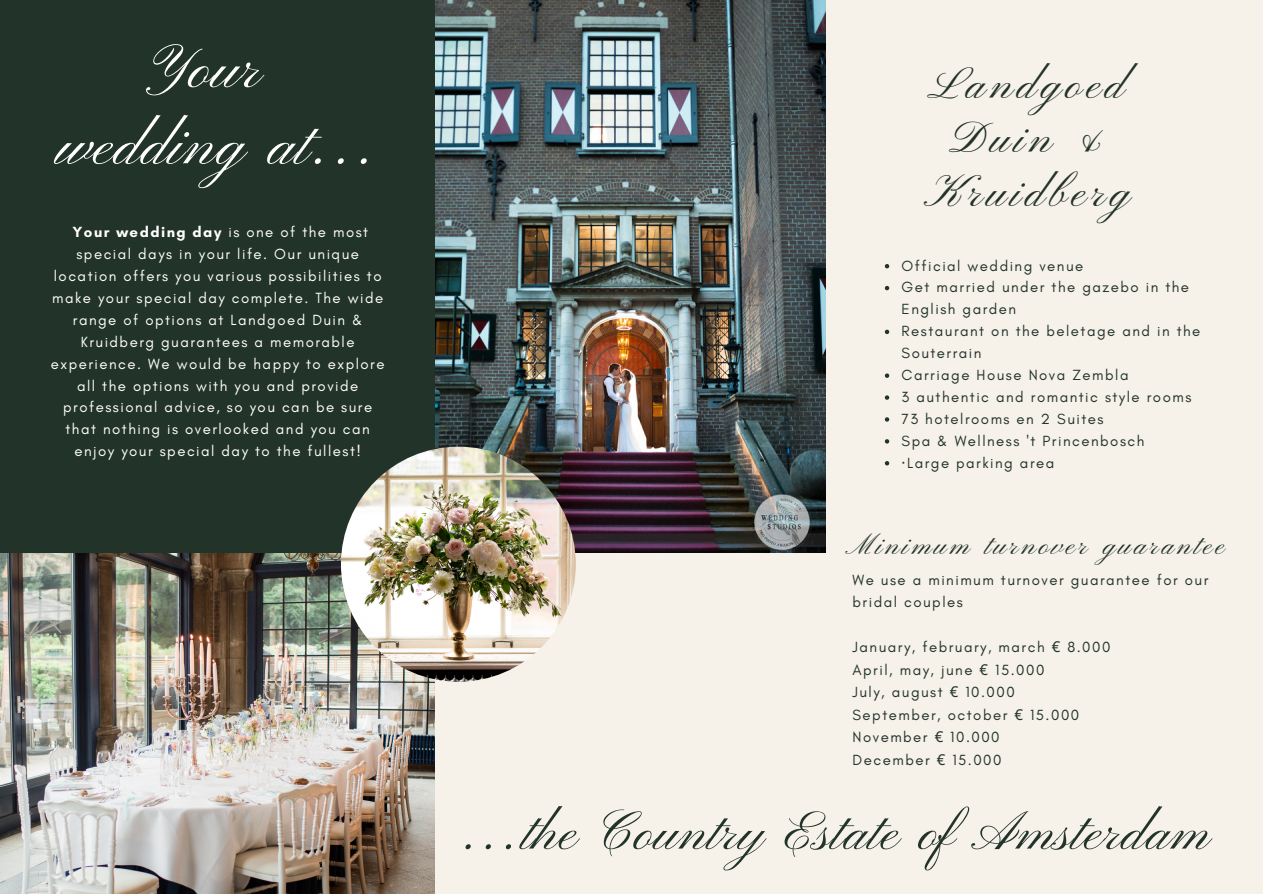
<style>
.page{position:relative;width:1263px;height:894px;background:#fff}
.page>*{position:absolute;margin:0;border:0;box-sizing:border-box;transform-origin:0 0}
.t1{font:63px/76.7px "Pinyon Script";letter-spacing:.01em;color:#fff;text-align:center}
.t2{font:55.35px "Pinyon Script";letter-spacing:.01em;color:#22332a}
.t3{font:45px/54px "Pinyon Script";letter-spacing:.1em;color:#22332a;text-align:center}
.t4{font:28.5px "Pinyon Script";letter-spacing:.1em;color:#22332a}
.t5{font:15px/21.9px "Glacial Indifference";letter-spacing:.1em;color:#22332a}
.t6{font:15px/21.9px "Glacial Indifference";letter-spacing:.1em;color:#fff;text-align:center}
.s1{font-weight:700}
.s2{font-family:"Noto Sans"}
</style>
<div class="page">
<div style="left:0;top:0;width:1263px;height:893px;background:#f6f1e9"></div>
<img style="left:0;top:552px;width:434px;height:341px">
<img style="left:434px;top:0;width:392px;height:552px">
<div style="left:0;top:0;width:434px;height:552px;background:#22332a"></div>
<img style="left:341px;top:446px;width:235px;height:235px;border-radius:50%">
<svg style="left:885px;top:264px;width:4px;height:4px"></svg>
<svg style="left:885px;top:286px;width:4px;height:4px"></svg>
<svg style="left:885px;top:329px;width:4px;height:5px"></svg>
<svg style="left:885px;top:373px;width:4px;height:5px"></svg>
<svg style="left:885px;top:395px;width:4px;height:4px"></svg>
<svg style="left:885px;top:417px;width:4px;height:4px"></svg>
<svg style="left:885px;top:439px;width:4px;height:4px"></svg>
<svg style="left:885px;top:461px;width:4px;height:4px"></svg>
<h1 class="t1" style="left:59px;top:34px;width:323px">Your<br>wedding at...</h1>
<p class="t6" style="left:51px;top:221px;width:335px"><span class="s1">Your wedding day</span> is one of the most special days in your life. Our unique location offers you various possibilities to make your special day complete. The wide range of options at Landgoed Duin &amp; Kruidberg guarantees a memorable experience. We would be happy to explore all the options with you and provide professional advice, so you can be sure that nothing is overlooked and you can enjoy your special day to the fullest!</p>
<h3 class="t3" style="left:928px;top:60px;width:206px">Landgoed<br>Duin &amp;<br>Kruidberg</h3>
<p class="t5" style="left:902px;top:254px;width:300px">Official wedding venue<br>Get married under the gazebo in the<br>English garden<br>Restaurant on the beletage and in the<br>Souterrain<br>Carriage House Nova Zembla<br>3 authentic and romantic style rooms<br>73 hotelrooms en 2 Suites<br>Spa &amp; Wellness 't Princenbosch<br><span class="s2">·</span>Large parking area</p>
<h3 class="t4" style="left:850px;top:529px;width:377px">Minimum turnover guarantee</h3>
<p class="t5" style="left:852px;top:568px;width:357px;line-height:22.5px">We use a minimum turnover guarantee for our bridal couples</p>
<p class="t5" style="left:852px;top:635px;width:259px;line-height:22.5px">January, february, march <span class="s2">€</span> 8.000<br>April, may, june <span class="s2">€</span> 15.000<br>July, august <span class="s2">€</span> 10.000<br>September, october <span class="s2">€</span> 15.000<br>November <span class="s2">€</span> 10.000<br>December <span class="s2">€</span> 15.000</p>
<h2 class="t2" style="left:463px;top:801px;width:750px">...the Country Estate ofAmsterdam</h2>
</div>
